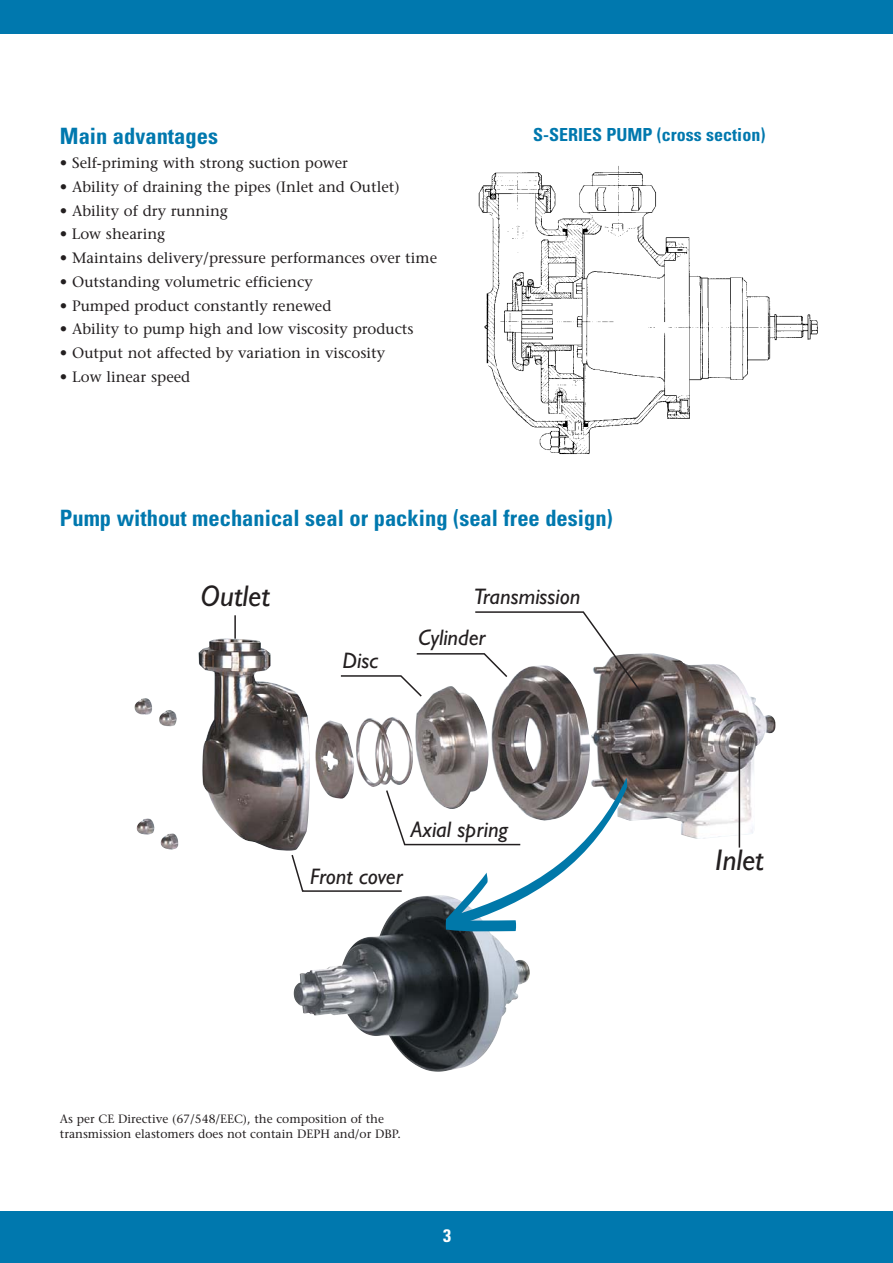
<style>
.page{position:relative;width:893px;height:1263px;background:#fff}
.page>*{position:absolute;margin:0;border:0;box-sizing:border-box;transform-origin:0 0}
.t1{font:italic 30px "Gill Sans";color:#231f20}
.t2{font:700 condensed 22.5px "Univers";color:#0078ae}
.t3{font:italic 22.5px "Gill Sans";color:#231f20}
.t4{font:700 condensed 18px "Univers";color:#0078ae}
.t5{font:700 condensed 18px "Univers";color:#fff}
.t6{font:15px "Stone Serif";color:#231f20}
.t7{font:12px/15px "Stone Serif";color:#231f20}
</style>
<div class="page">
<div style="left:0;top:0;width:892px;height:34px;background:#0078ae"></div>
<div style="left:0;top:1212px;width:892px;height:51px;background:#0078ae"></div>
<img style="left:478px;top:166px;width:340px;height:288px">
<img style="left:294px;top:895px;width:236px;height:177px">
<img style="left:741px;top:681px;width:34px;height:154px">
<svg style="left:234px;top:611px;width:507px;height:281px"></svg>
<svg style="left:445px;top:778px;width:182px;height:153px"></svg>
<h2 class="t2" style="left:60px;top:128px;width:159px">Main advantages</h2>
<p class="t6" style="left:60px;top:157px;width:289px">• Self-priming with strong suction power</p>
<p class="t6" style="left:60px;top:181px;width:341px">• Ability of draining the pipes (Inlet and Outlet)</p>
<p class="t6" style="left:60px;top:205px;width:169px">• Ability of dry running</p>
<p class="t6" style="left:60px;top:228px;width:107px">• Low shearing</p>
<p class="t6" style="left:60px;top:252px;width:378px">• Maintains delivery/pressure performances over time</p>
<p class="t6" style="left:60px;top:276px;width:254px">• Outstanding volumetric efficiency</p>
<p class="t6" style="left:60px;top:300px;width:273px">• Pumped product constantly renewed</p>
<p class="t6" style="left:60px;top:323px;width:355px">• Ability to pump high and low viscosity products</p>
<p class="t6" style="left:60px;top:347px;width:326px">• Output not affected by variation in viscosity</p>
<p class="t6" style="left:60px;top:371px;width:132px">• Low linear speed</p>
<p class="t4" style="left:533px;top:128px;width:234px">S-SERIES PUMP (cross section)</p>
<h2 class="t2" style="left:60px;top:510px;width:554px">Pump without mechanical seal or packing (seal free design)</h2>
<h1 class="t1" style="left:200px;top:586px;width:71px">Outlet</h1>
<h2 class="t3" style="left:342px;top:653px;width:37px">Disc</h2>
<h2 class="t3" style="left:474px;top:589px;width:108px">Transmission</h2>
<h2 class="t3" style="left:418px;top:630px;width:69px">Cylinder</h2>
<h2 class="t3" style="left:411px;top:822px;width:99px">Axial spring</h2>
<h2 class="t3" style="left:310px;top:868px;width:94px">Front cover</h2>
<p class="t7" style="left:60px;top:1112px;width:342px">As per CE Directive (67/548/EEC), the composition of the transmission elastomers does not contain DEPH and/or DBP.</p>
<p class="t5" style="left:443px;top:1229px;width:9px">3</p>
<h1 class="t1" style="left:715px;top:850px;width:50px">Inlet</h1>
</div>
